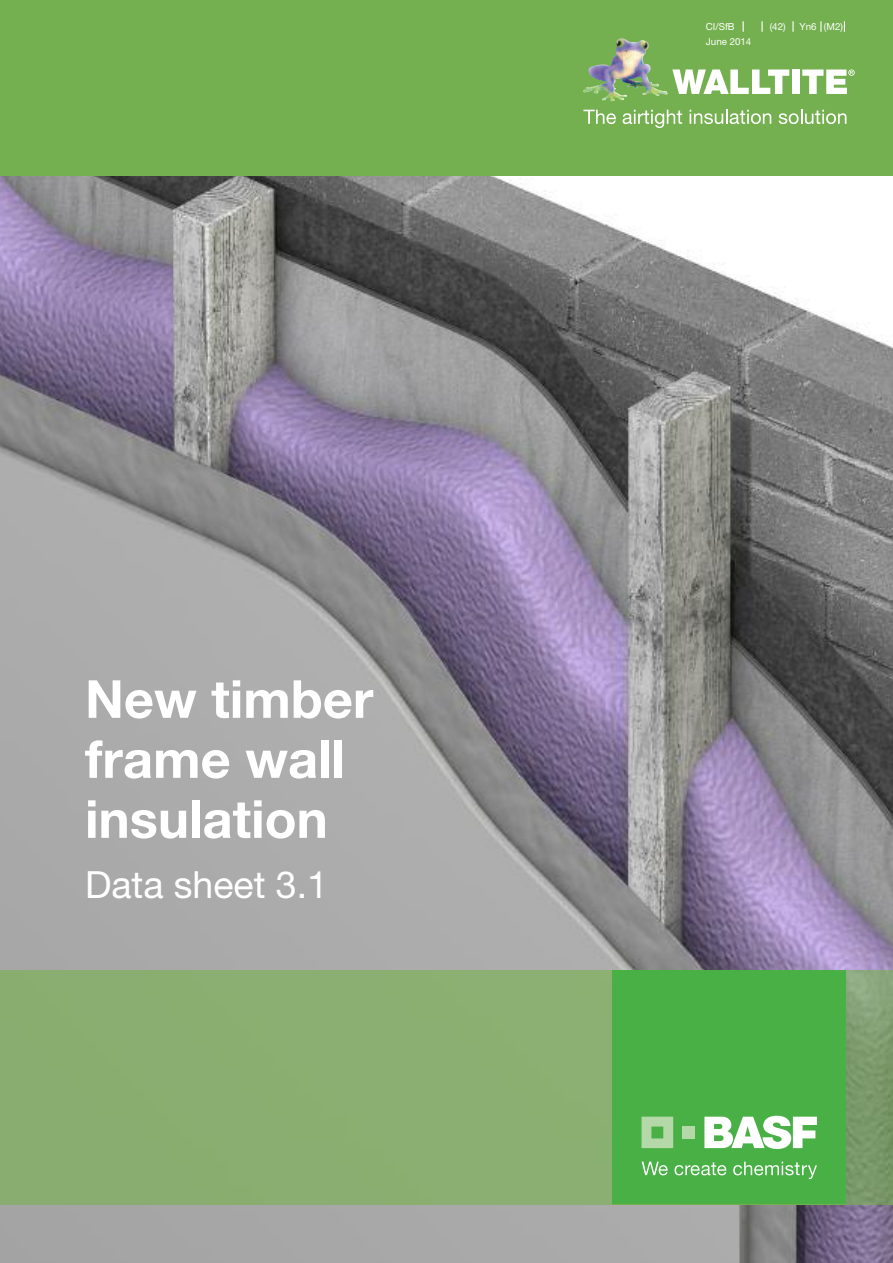
<style>
.page{position:relative;width:893px;height:1263px;background:#fff}
.page>*{position:absolute;margin:0;border:0;box-sizing:border-box;transform-origin:0 0}
.t1{font:700 52.5px/60px "Helvetica Neue";color:#fff}
.t2{font:37.5px "Helvetica Neue";color:#fff}
.t3{font:9.75px "Helvetica Neue";color:#fff}
</style>
<div class="page">
<img style="left:0;top:175px;width:893px;height:1088px">
<img style="left:0;top:971px;width:893px;height:233px">
<div style="left:612px;top:971px;width:234px;height:233px;background:#49b045"></div>
<svg style="left:704px;top:1116px;width:113px;height:33px"></svg>
<svg style="left:642px;top:1161px;width:26px;height:14px"></svg>
<svg style="left:674px;top:1162px;width:52px;height:13px"></svg>
<svg style="left:733px;top:1161px;width:84px;height:18px"></svg>
<div style="left:683px;top:1126px;width:12px;height:12px;background:#b4d8a7"></div>
<svg style="left:641px;top:1117px;width:32px;height:31px"></svg>
<div style="left:0;top:0;width:893px;height:175px;background:#74b04f"></div>
<svg style="left:672px;top:69px;width:117px;height:25px"></svg>
<div style="left:792px;top:69px;width:8px;height:25px;background:#fff"></div>
<svg style="left:802px;top:69px;width:53px;height:25px"></svg>
<img style="left:608px;top:76px;width:33px;height:14px">
<svg style="left:583px;top:110px;width:33px;height:14px"></svg>
<svg style="left:623px;top:110px;width:59px;height:18px"></svg>
<svg style="left:690px;top:110px;width:81px;height:14px"></svg>
<svg style="left:779px;top:110px;width:67px;height:14px"></svg>
<svg style="left:792px;top:21px;width:2px;height:11px"></svg>
<svg style="left:761px;top:21px;width:2px;height:11px"></svg>
<p class="t1" style="left:85px;top:668px;width:290px">New timber frame wall insulation</p>
<p class="t2" style="left:85px;top:862px;width:244px">Data sheet 3.1</p>
<p class="t3" style="left:706px;top:20px;width:30px">CI/SfB</p>
<p class="t3" style="left:770px;top:20px;width:75px">(42) Yn6 (M2)</p>
<p class="t3" style="left:706px;top:35px;width:47px">June 2014</p>
</div>
